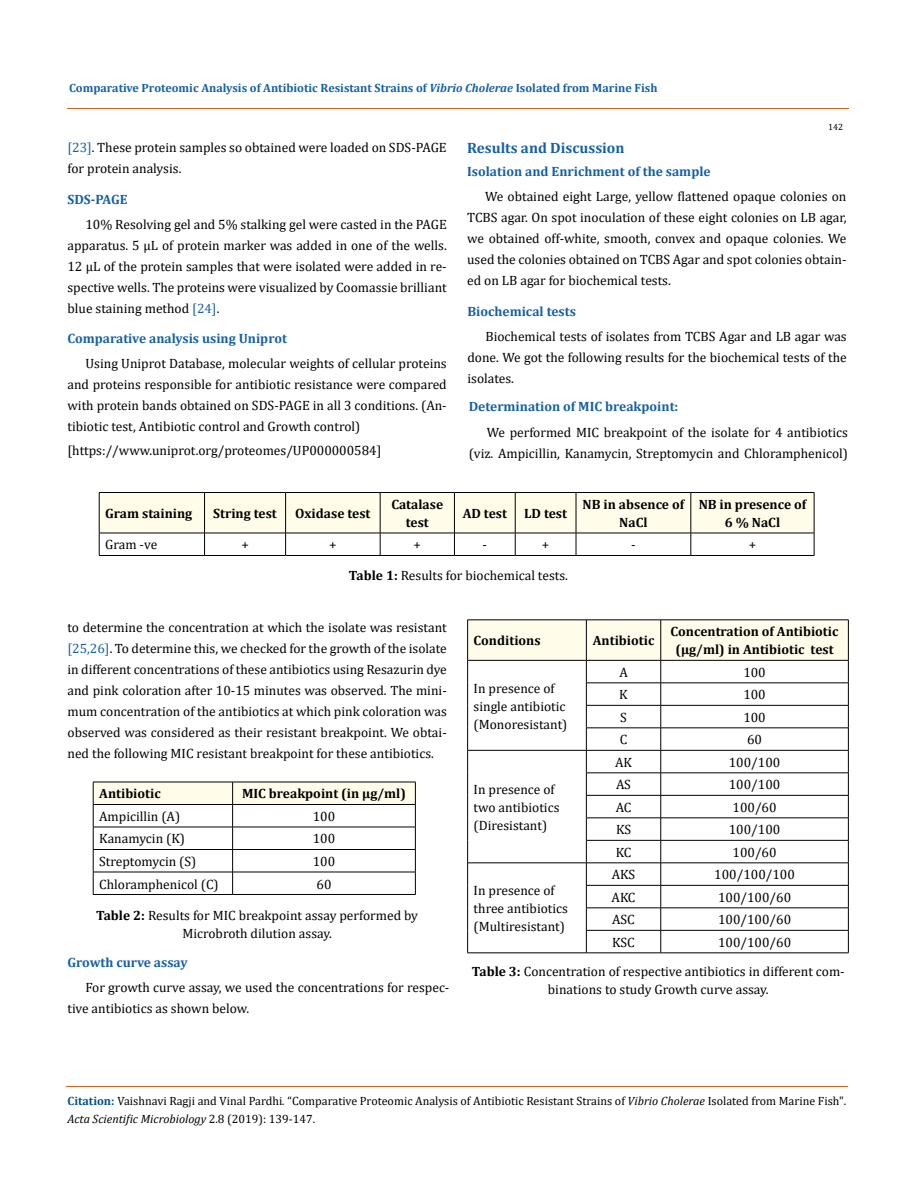
<style>
.page{position:relative;width:917px;height:1188px;background:#fff}
.page>*{position:absolute;margin:0;border:0;box-sizing:border-box;transform-origin:0 0}
.t1{font:700 15px "Cambria";color:#1560a6}
.t2{font:13.5px/21px "Cambria";color:#000}
.t3{font:700 13.5px/18px "Cambria";color:#000;text-align:center}
.t4{font:700 13.5px "Cambria";color:#1560a6}
.t5{font:12px/18px "Cambria";color:#000}
.t6{font:700 12px "Cambria";color:#1560a6}
.t7{font:9px "Cambria";color:#000}
.s1{font-style:italic}
.s2{color:#1560a6}
.s3{font-weight:700}
.s4{font-weight:700;color:#035089}
</style>
<div class="page">
<hr style="left:67px;top:109px;width:782px;height:1px;background:#e05d1a">
<svg style="left:99px;top:492px;width:715px;height:63px"></svg>
<hr style="left:99px;top:555px;width:105px;height:1px;background:#000">
<hr style="left:204px;top:555px;width:81px;height:1px;background:#000">
<hr style="left:285px;top:555px;width:95px;height:1px;background:#000">
<hr style="left:380px;top:555px;width:74px;height:1px;background:#000">
<hr style="left:454px;top:555px;width:61px;height:1px;background:#000">
<hr style="left:515px;top:555px;width:61px;height:1px;background:#000">
<hr style="left:576px;top:555px;width:114px;height:1px;background:#000">
<hr style="left:690px;top:555px;width:124px;height:1px;background:#000">
<svg style="left:93px;top:782px;width:323px;height:112px"></svg>
<hr style="left:93px;top:894px;width:139px;height:1px;background:#000">
<hr style="left:232px;top:894px;width:183px;height:1px;background:#000">
<svg style="left:467px;top:620px;width:382px;height:333px"></svg>
<hr style="left:467px;top:953px;width:119px;height:1px;background:#000">
<hr style="left:586px;top:953px;width:74px;height:1px;background:#000">
<hr style="left:660px;top:953px;width:188px;height:1px;background:#000">
<hr style="left:66px;top:1086px;width:781px;height:1px;background:#e05d1a">
<p class="t6" style="left:69px;top:79px;width:590px">Comparative Proteomic Analysis of Antibiotic Resistant Strains of <span class="s1">Vibrio Cholerae</span> Isolated from Marine Fish</p>
<p class="t7" style="left:828px;top:122px;width:16px">142</p>
<p class="t2" style="left:67px;top:136px;width:381px"><span class="s2">[23]</span>. These protein samples so obtained were loaded on SDS-PAGE for protein analysis.</p>
<p class="t4" style="left:67px;top:190px;width:61px">SDS-PAGE</p>
<p class="t2" style="left:67px;top:214px;width:381px;text-align:justify;text-indent:18px">10% Resolving gel and 5% stalking gel were casted in the PAGE apparatus. 5 μL of protein marker was added in one of the wells.<br>12 μL of the protein samples that were isolated were added in re&shy;spective wells. The proteins were visualized by Coomassie brilliant blue staining method <span class="s2">[24]</span>.</p>
<p class="t4" style="left:67px;top:329px;width:221px">Comparative analysis using Uniprot</p>
<p class="t2" style="left:67px;top:353px;width:381px;text-align:justify;text-indent:18px">Using Uniprot Database, molecular weights of cellular proteins and proteins responsible for antibiotic resistance were compared with protein bands obtained on SDS-PAGE in all 3 conditions. (An&shy;tibiotic test, Antibiotic control and Growth control)</p>
<p class="t2" style="left:67px;top:440px;width:315px">[https://www.uniprot.org/proteomes/UP000000584]</p>
<p class="t1" style="left:467px;top:137px;width:159px">Results and Discussion</p>
<p class="t4" style="left:467px;top:162px;width:245px">Isolation and Enrichment of the sample</p>
<p class="t2" style="left:467px;top:186px;width:381px;text-align:justify;text-indent:18px">We obtained eight Large, yellow flattened opaque colonies on TCBS agar. On spot inoculation of these eight colonies on LB agar, we obtained off-white, smooth, convex and opaque colonies. We used the colonies obtained on TCBS Agar and spot colonies obtain&shy;ed on LB agar for biochemical tests.</p>
<p class="t4" style="left:467px;top:302px;width:110px">Biochemical tests</p>
<p class="t2" style="left:467px;top:326px;width:381px;text-align:justify;text-indent:18px">Biochemical tests of isolates from TCBS Agar and LB agar was done. We got the following results for the biochemical tests of the isolates.</p>
<p class="t4" style="left:469px;top:397px;width:211px">Determination of MIC breakpoint:</p>
<p class="t2" style="left:469px;top:421px;width:381px;text-align:right">We performed MIC breakpoint of the isolate for 4 antibiotics (viz. Ampicillin, Kanamycin, Streptomycin and Chloramphenicol)</p>
<p class="t3" style="left:105px;top:504px;width:89px">Gram staining</p>
<p class="t3" style="left:213px;top:504px;width:65px">String test</p>
<p class="t3" style="left:295px;top:504px;width:77px">Oxidase test</p>
<p class="t3" style="left:391px;top:495px;width:53px">Catalase test</p>
<p class="t3" style="left:462px;top:504px;width:46px">AD test</p>
<p class="t3" style="left:524px;top:504px;width:44px">LD test</p>
<p class="t3" style="left:582px;top:495px;width:103px">NB in absence of<br>NaCl</p>
<p class="t3" style="left:698px;top:495px;width:109px">NB in presence of<br>6 % NaCl</p>
<p class="t2" style="left:105px;top:534px;width:54px">Gram -ve</p>
<p class="t2" style="left:241px;top:534px;width:9px">+</p>
<p class="t2" style="left:329px;top:534px;width:9px">+</p>
<p class="t2" style="left:413px;top:534px;width:9px">+</p>
<p class="t2" style="left:482px;top:534px;width:6px">-</p>
<p class="t2" style="left:542px;top:534px;width:9px">+</p>
<p class="t2" style="left:631px;top:534px;width:6px">-</p>
<p class="t2" style="left:748px;top:534px;width:9px">+</p>
<p class="t2" style="left:349px;top:565px;width:220px"><span class="s3">Table 1:</span> Results for biochemical tests.</p>
<p class="t2" style="left:67px;top:616px;width:381px;text-align:justify">to determine the concentration at which the isolate was resistant <span class="s2">[25,26]</span>. To determine this, we checked for the growth of the isolate in different concentrations of these antibiotics using Resazurin dye and pink coloration after 10-15 minutes was observed. The mini&shy;mum concentration of the antibiotics at which pink coloration was observed was considered as their resistant breakpoint. We obtai&shy;ned the following MIC resistant breakpoint for these antibiotics.</p>
<p class="t3" style="left:99px;top:784px;width:63px">Antibiotic</p>
<p class="t3" style="left:242px;top:784px;width:165px">MIC breakpoint (in µg/ml)</p>
<p class="t2" style="left:99px;top:806px;width:82px">Ampicillin (A)</p>
<p class="t2" style="left:313px;top:806px;width:24px">100</p>
<p class="t2" style="left:99px;top:828px;width:87px">Kanamycin (K)</p>
<p class="t2" style="left:313px;top:828px;width:24px">100</p>
<p class="t2" style="left:99px;top:851px;width:99px">Streptomycin (S)</p>
<p class="t2" style="left:313px;top:851px;width:24px">100</p>
<p class="t2" style="left:99px;top:873px;width:121px">Chloramphenicol (C)</p>
<p class="t2" style="left:316px;top:873px;width:16px">60</p>
<p class="t2" style="left:96px;top:906px;width:323px;line-height:18px;text-align:center"><span class="s3">Table 2:</span> Results for MIC breakpoint assay performed by<br>Microbroth dilution assay.</p>
<p class="t4" style="left:67px;top:952px;width:122px">Growth curve assay</p>
<p class="t2" style="left:67px;top:977px;width:383px;text-indent:18px">For growth curve assay, we used the concentrations for respec&shy;tive antibiotics as shown below.</p>
<p class="t3" style="left:473px;top:631px;width:68px">Conditions</p>
<p class="t3" style="left:592px;top:631px;width:63px">Antibiotic</p>
<p class="t3" style="left:670px;top:622px;width:169px">Concentration of Antibiotic (µg/ml) in Antibiotic test</p>
<p class="t2" style="left:473px;top:679px;width:95px;line-height:18px">In presence of single antibiotic (Monoresistant)</p>
<p class="t2" style="left:619px;top:662px;width:10px">A</p>
<p class="t2" style="left:743px;top:662px;width:24px">100</p>
<p class="t2" style="left:619px;top:684px;width:10px">K</p>
<p class="t2" style="left:743px;top:684px;width:24px">100</p>
<p class="t2" style="left:620px;top:707px;width:8px">S</p>
<p class="t2" style="left:743px;top:707px;width:24px">100</p>
<p class="t2" style="left:619px;top:729px;width:9px">C</p>
<p class="t2" style="left:747px;top:729px;width:16px">60</p>
<p class="t2" style="left:473px;top:780px;width:87px;line-height:18px">In presence of two antibiotics (Diresistant)</p>
<p class="t2" style="left:615px;top:752px;width:18px">AK</p>
<p class="t2" style="left:728px;top:752px;width:53px">100/100</p>
<p class="t2" style="left:616px;top:774px;width:16px">AS</p>
<p class="t2" style="left:728px;top:774px;width:53px">100/100</p>
<p class="t2" style="left:615px;top:797px;width:17px">AC</p>
<p class="t2" style="left:732px;top:797px;width:46px">100/60</p>
<p class="t2" style="left:616px;top:819px;width:16px">KS</p>
<p class="t2" style="left:728px;top:819px;width:53px">100/100</p>
<p class="t2" style="left:615px;top:842px;width:17px">KC</p>
<p class="t2" style="left:732px;top:842px;width:46px">100/60</p>
<p class="t2" style="left:612px;top:864px;width:25px">AKS</p>
<p class="t2" style="left:714px;top:864px;width:82px">100/100/100</p>
<p class="t2" style="left:611px;top:887px;width:25px">AKC</p>
<p class="t2" style="left:718px;top:887px;width:75px">100/100/60</p>
<p class="t2" style="left:612px;top:909px;width:24px">ASC</p>
<p class="t2" style="left:718px;top:909px;width:75px">100/100/60</p>
<p class="t2" style="left:612px;top:932px;width:24px">KSC</p>
<p class="t2" style="left:473px;top:881px;width:96px;line-height:18px">In presence of three antibiotics (Multiresistant)</p>
<p class="t2" style="left:472px;top:928px;width:374px;line-height:29.2px;text-indent:246px">100/100/60<br><span class="s3">Table 3:</span> Concentration of respective antibiotics in different com-</p>
<p class="t2" style="left:548px;top:979px;width:222px">binations to study Growth curve assay.</p>
<p class="t5" style="left:67px;top:1092px;width:780px"><span class="s4">Citation:</span> Vaishnavi Ragji and Vinal Pardhi<span class="s1">.</span> “Comparative Proteomic Analysis of Antibiotic Resistant Strains of <span class="s1">Vibrio Cholerae</span> Isolated from Marine Fish".<br><span class="s1">Acta Scientific Microbiology</span> 2.8 (2019): 139-147.</p>
</div>
